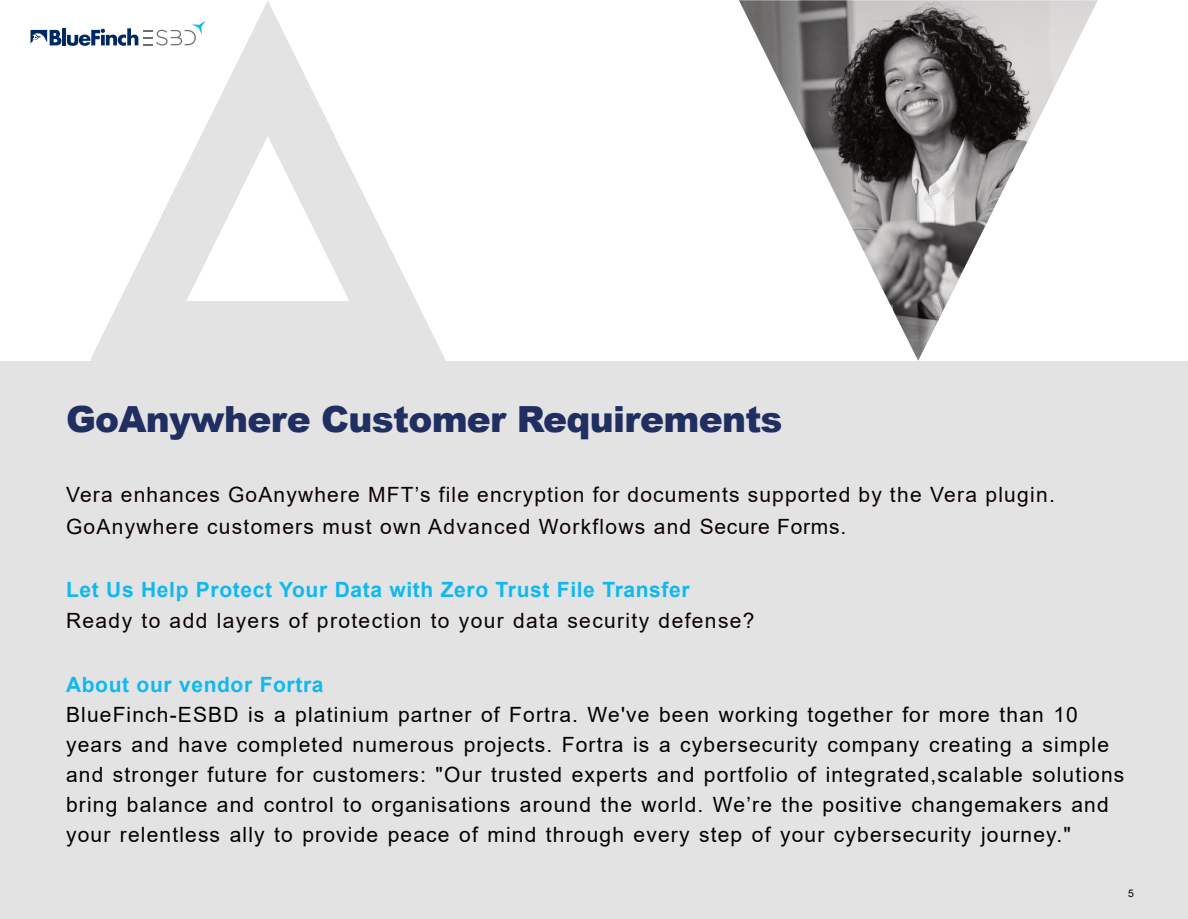
<style>
.page{position:relative;width:1188px;height:919px;background:#fff}
.page>*{position:absolute;margin:0;border:0;box-sizing:border-box;transform-origin:0 0}
.t1{font:900 36px "Arial";letter-spacing:-.02em;color:#202e61}
.t2{font:21px/30px "Arial";letter-spacing:.055em;color:#000}
.t3{font:21px/31.5px "Arial";letter-spacing:.06em;color:#0c0104}
.t4{font:700 21px "Arial";letter-spacing:.03em;color:#0fb9f0}
.t5{font:10.5px "Arial";color:#000}
</style>
<div class="page">
<div style="left:0;top:361px;width:1188px;height:557px;background:#e3e3e3"></div>
<svg style="left:91px;top:1px;width:355px;height:360px"></svg>
<img style="left:739px;top:0;width:359px;height:361px">
<svg style="left:67px;top:21px;width:139px;height:25px"></svg>
<hr style="left:62px;top:28px;width:4px;height:17px;background:#002864">
<svg style="left:31px;top:30px;width:30px;height:15px"></svg>
<h1 class="t1" style="left:66px;top:406px;width:718px">GoAnywhere Customer Requirements</h1>
<p class="t3" style="left:66px;top:481px;width:990px">Vera enhances GoAnywhere MFT’s file encryption for documents supported by the Vera plugin.<br>GoAnywhere customers must own Advanced Workflows and Secure Forms.</p>
<p class="t4" style="left:66px;top:581px;width:625px">Let Us Help Protect Your Data with Zero Trust File Transfer</p>
<p class="t3" style="left:66px;top:607px;width:690px">Ready to add layers of protection to your data security defense?</p>
<p class="t4" style="left:66px;top:676px;width:259px">About our vendor Fortra</p>
<p class="t2" style="left:66px;top:701px;width:1060px">BlueFinch-ESBD is a platinium partner of Fortra. We've been working together for more than 10 years and have completed numerous projects. Fortra is a cybersecurity company creating a simple and stronger future for customers: "Our trusted experts and portfolio of integrated,scalable solutions bring balance and control to organisations around the world. We’re the positive changemakers and your relentless ally to provide peace of mind through every step of your cybersecurity journey."</p>
<p class="t5" style="left:1128px;top:889px;width:7px">5</p>
</div>
